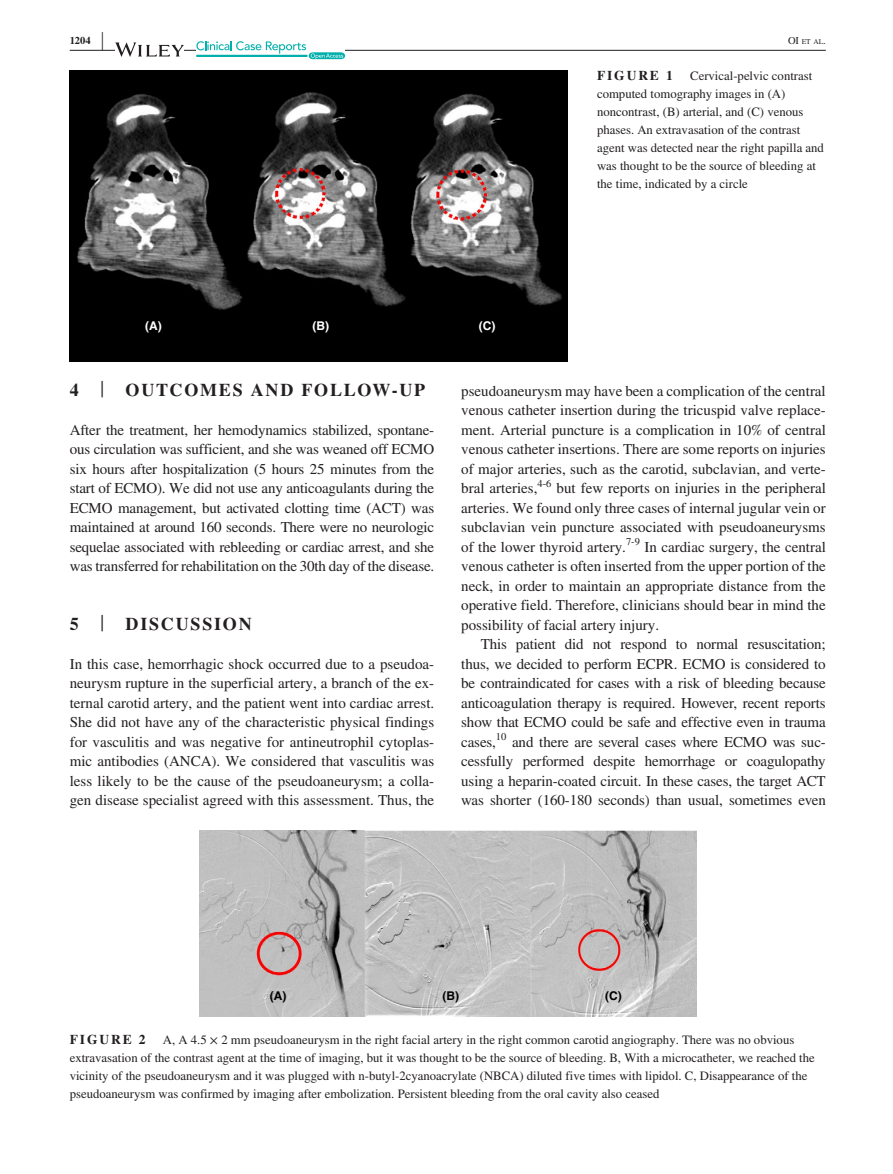
<style>
.page{position:relative;width:893px;height:1174px;background:#fff}
.page>*{position:absolute;margin:0;border:0;box-sizing:border-box;transform-origin:0 0}
.t1{font:700 25.95px "STIX";color:#231f20;scale:.36 1}
.t2{font:700 18px "STIX";letter-spacing:.1em;color:#231f20}
.t3{font:15px/19.5px "STIX";color:#231f20;text-align:justify}
.t4{font:700 13.5px "STIX";letter-spacing:.14em;color:#231f20}
.t5{font:12.75px/18px "STIX";color:#231f20}
.t6{font:700 12px "Helvetica";color:#fff}
.t7{font:700 12px "Helvetica";color:#000}
.t8{font:10.5px "STIX";color:#231f20}
.t9{font:700 10.5px "STIX";color:#231f20}
.t10{font:7.35px "STIX";color:#231f20}
.s1{font-size:10.5px}
.s2{font-weight:400;font-size:23.7px}
</style>
<div class="page">
<hr style="left:70px;top:50px;width:756px;height:1px;background:#231f20">
<svg style="left:115px;top:42px;width:69px;height:15px"></svg>
<svg style="left:196px;top:41px;width:149px;height:18px"></svg>
<img style="left:70px;top:70px;width:497px;height:291px">
<img style="left:199px;top:830px;width:497px;height:186px">
<p class="t9" style="left:70px;top:34px;width:22px">1204</p>
<h1 class="t1" style="left:102px;top:26px;width:7px">|</h1>
<p class="t10" style="left:788px;top:36px;width:39px"><span class="s1">OI</span> et al<span class="s1">.</span></p>
<p class="t6" style="left:145px;top:318px;width:18px">(A)</p>
<p class="t6" style="left:312px;top:318px;width:18px">(B)</p>
<p class="t6" style="left:479px;top:318px;width:18px">(C)</p>
<p class="t4" style="left:597px;top:68px;width:77px">FIGURE 1</p>
<p class="t5" style="left:597px;top:68px;width:228px;text-indent:93px">Cervical-pelvic contrast computed tomography images in (A) noncontrast, (B) arterial, and (C) venous phases. An extravasation of the contrast agent was detected near the right papilla and was thought to be the source of bleeding at the time, indicated by a circle</p>
<p class="t2" style="left:70px;top:379px;width:357px">4 <span class="s2">|</span> OUTCOMES AND FOLLOW-UP</p>
<p class="t3" style="left:70px;top:421px;width:366px">After the treatment, her hemodynamics stabilized, spontane&shy;ous circulation was sufficient, and she was weaned off ECMO six hours after hospitalization (5 hours 25 minutes from the start of ECMO). We did not use any anticoagulants during the ECMO management, but activated clotting time (ACT) was maintained at around 160 seconds. There were no neurologic sequelae associated with rebleeding or cardiac arrest, and she was transferred for rehabilitation on the 30th day of the disease.</p>
<p class="t2" style="left:70px;top:613px;width:184px">5 <span class="s2">|</span> DISCUSSION</p>
<p class="t3" style="left:70px;top:655px;width:366px">In this case, hemorrhagic shock occurred due to a pseudoa&shy;neurysm rupture in the superficial artery, a branch of the ex&shy;ternal carotid artery, and the patient went into cardiac arrest.<br>She did not have any of the characteristic physical findings for vasculitis and was negative for antineutrophil cytoplas&shy;mic antibodies (ANCA). We considered that vasculitis was less likely to be the cause of the pseudoaneurysm; a colla&shy;gen disease specialist agreed with this assessment. Thus, the</p>
<p class="t3" style="left:461px;top:382px;width:366px">pseudoaneurysm may have been a complication of the central venous catheter insertion during the tricuspid valve replace&shy;ment. Arterial puncture is a complication in 10% of central venous catheter insertions. There are some reports on injuries of major arteries, such as the carotid, subclavian, and verte&shy;bral arteries,</p>
<p class="t8" style="left:537px;top:476px;width:15px">4-6</p>
<p class="t3" style="left:461px;top:479px;width:366px;text-indent:95px">but few reports on injuries in the peripheral arteries. We found only three cases of internal jugular vein or subclavian vein puncture associated with pseudoaneurysms of the lower thyroid artery.</p>
<p class="t8" style="left:626px;top:534px;width:15px">7-9</p>
<p class="t3" style="left:461px;top:538px;width:366px;text-indent:183px">In cardiac surgery, the central venous catheter is often inserted from the upper portion of the neck, in order to maintain an appropriate distance from the operative field. Therefore, clinicians should bear in mind the possibility of facial artery injury.</p>
<p class="t3" style="left:461px;top:635px;width:366px;text-indent:20px">This patient did not respond to normal resuscitation; thus, we decided to perform ECPR. ECMO is considered to be contraindicated for cases with a risk of bleeding because anticoagulation therapy is required. However, recent reports show that ECMO could be safe and effective even in trauma cases,</p>
<p class="t8" style="left:496px;top:729px;width:12px">10</p>
<p class="t3" style="left:461px;top:733px;width:366px;text-indent:51px">and there are several cases where ECMO was suc&shy;cessfully performed despite hemorrhage or coagulopathy using a heparin-coated circuit. In these cases, the target ACT was shorter (160-180 seconds) than usual, sometimes even</p>
<p class="t7" style="left:270px;top:989px;width:18px">(A)</p>
<p class="t7" style="left:442px;top:989px;width:18px">(B)</p>
<p class="t7" style="left:605px;top:989px;width:18px">(C)</p>
<p class="t4" style="left:70px;top:1031px;width:77px">FIGURE 2</p>
<p class="t5" style="left:70px;top:1031px;width:747px;text-indent:93px">A, A 4.5 × 2 mm pseudoaneurysm in the right facial artery in the right common carotid angiography. There was no obvious extravasation of the contrast agent at the time of imaging, but it was thought to be the source of bleeding. B, With a microcatheter, we reached the vicinity of the pseudoaneurysm and it was plugged with n-butyl-2cyanoacrylate (NBCA) diluted five times with lipidol. C, Disappearance of the pseudoaneurysm was confirmed by imaging after embolization. Persistent bleeding from the oral cavity also ceased</p>
</div>
